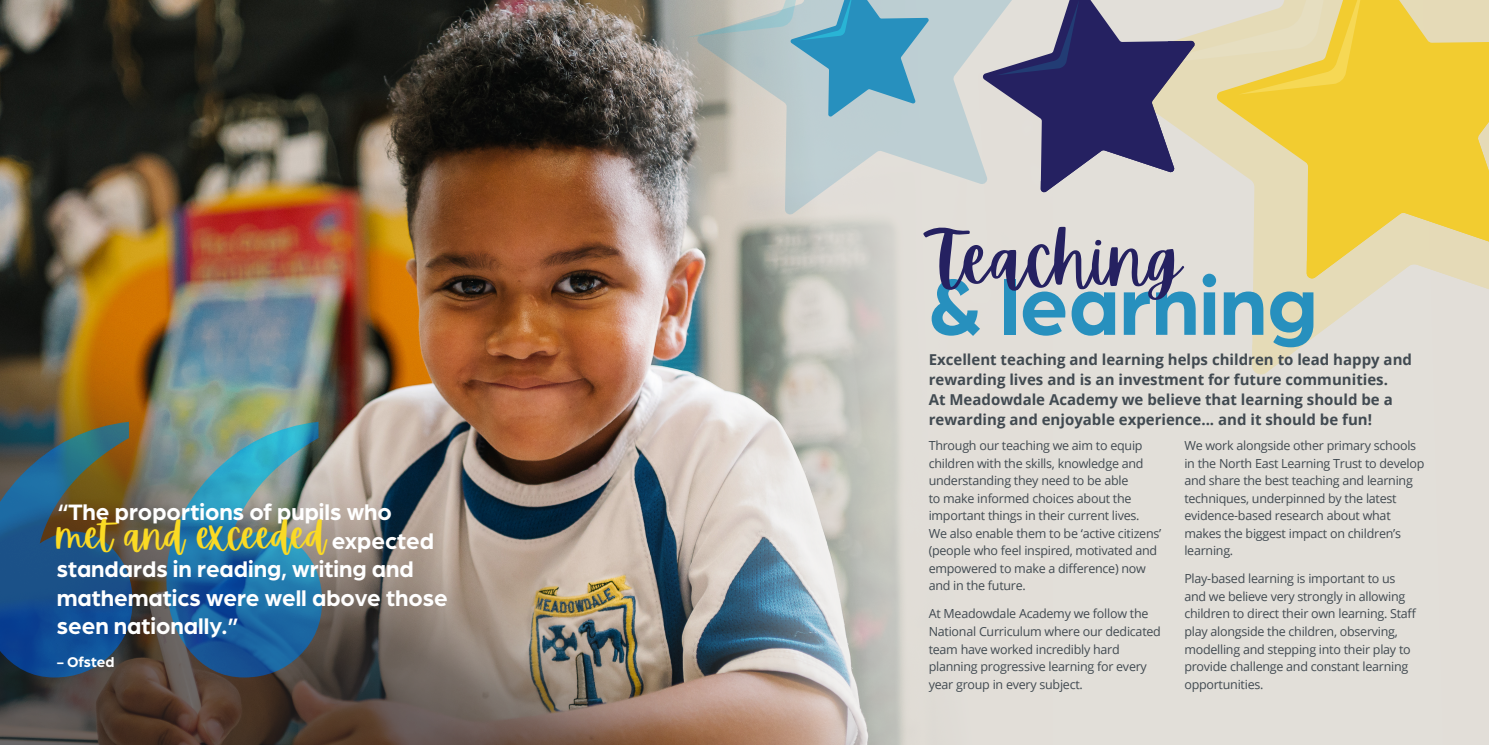
<style>
.page{position:relative;width:1489px;height:745px;background:#fff}
.page>*{position:absolute;margin:0;border:0;box-sizing:border-box;transform-origin:0 0}
.t1{font:700 84.88px "Arboria";color:#2790be}
.t2{font:70.88px "Apricots";color:#252161}
.t3{font:38.75px "Apricots";color:#fada24}
.t4{font:700 23.75px/28.5px "Arboria";color:#fff}
.Paragraph_Style_2{font:700 15px/20px "Open Sans";color:#414a51}
.t5{font:700 15px "Arboria";color:#fff}
.Paragraph_Style_2-2{font:12.5px/17.5px "Open Sans";letter-spacing:-.02em;color:#414a51}
.s1{font-family:"Arboria";font-weight:700;font-size:23.75px;color:#fff}
</style>
<div class="page">
<img style="left:0;top:0;width:526px;height:136px">
<img style="left:0;top:136px;width:526px;height:608px">
<img style="left:526px;top:0;width:265px;height:744px">
<svg style="left:791px;top:216px;width:141px;height:528px;background:#ceccc7"></svg>
<div style="left:932px;top:216px;width:556px;height:528px;background:#e2dfd9"></div>
<img style="left:0;top:421px;width:322px;height:256px">
<svg style="left:696px;top:0;width:285px;height:216px;background:#cad0cd"></svg>
<svg style="left:687px;top:0;width:242px;height:117px;background:#8eb4c0"></svg>
<div style="left:1099px;top:280px;width:152px;height:96px;background:#e2dfd9"></div>
<svg style="left:1251px;top:280px;width:237px;height:96px;background:#e2ddce"></svg>
<svg style="left:981px;top:0;width:507px;height:280px;background:#cdbe8e"></svg>
<p class="t4" style="left:57px;top:496px;width:337px">“The proportions of pupils who</p>
<p class="t3" style="left:57px;top:509px;width:379px">met and exceeded <span class="s1">expected</span></p>
<p class="t4" style="left:57px;top:553px;width:392px">standards in reading, writing and mathematics were well above those</p>
<p class="t4" style="left:57px;top:610px;width:184px">seen nationally.”</p>
<p class="t5" style="left:57px;top:651px;width:59px">- Ofsted</p>
<p class="t2" style="left:930px;top:213px;width:252px">Teaching</p>
<p class="t1" style="left:928px;top:248px;width:390px">&amp; learning</p>
<p class="Paragraph_Style_2" style="left:928px;top:349px;width:485px">Excellent teaching and learning helps children to lead happy and rewarding lives and is an investment for future communities.<br>At Meadowdale Academy we believe that learning should be a rewarding and enjoyable experience... and it should be fun!</p>
<p class="Paragraph_Style_2-2" style="left:928px;top:436px;width:234px">Through our teaching we aim to equip children with the skills, knowledge and understanding they need to be able<br>to make informed choices about the important things in their current lives.<br>We also enable them to be ‘active citizens’ (people who feel inspired, motivated and empowered to make a difference) now and in the future.</p>
<p class="Paragraph_Style_2-2" style="left:928px;top:604px;width:234px">At Meadowdale Academy we follow the National Curriculum where our dedicated team have worked incredibly hard planning progressive learning for every year group in every subject.</p>
<p class="Paragraph_Style_2-2" style="left:1184px;top:436px;width:241px">We work alongside other primary schools in the North East Learning Trust to develop and share the best teaching and learning techniques, underpinned by the latest evidence-based research about what makes the biggest impact on children’s learning.</p>
<p class="Paragraph_Style_2-2" style="left:1184px;top:569px;width:234px">Play-based learning is important to us and we believe very strongly in allowing children to direct their own learning. Staff play alongside the children, observing, modelling and stepping into their play to provide challenge and constant learning opportunities.</p>
</div>
